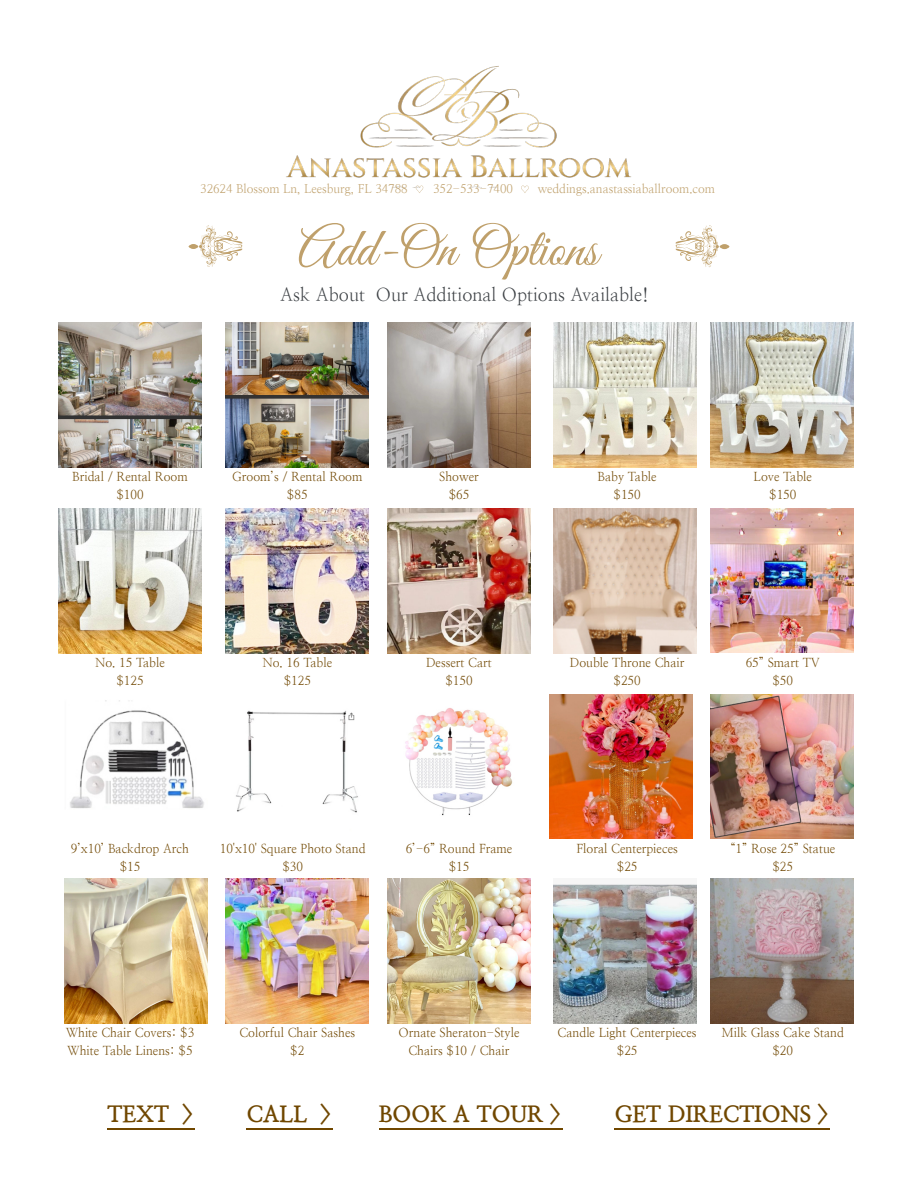
<style>
.page{position:relative;width:918px;height:1188px;background:#fff}
.page>*{position:absolute;margin:0;border:0;box-sizing:border-box;transform-origin:0 0}
.t1{font:54px "Great Vibes";color:#bfa06b}
.t2{font:800 22.5px "Nanum Myeongjo";color:#704700}
.t3{font:18px "Nanum Myeongjo";color:#3c4044}
.t4{font:12.45px/17.4px "Nanum Myeongjo";color:#704700;text-align:center}
.t5{font:12px "Nanum Myeongjo";color:#bfa06b}
</style>
<div class="page">
<div style="left:719px;top:244px;width:11px;height:5px;background:#bfa06b;border-radius:50%"></div>
<svg style="left:675px;top:225px;width:44px;height:43px"></svg>
<div style="left:188px;top:244px;width:10px;height:5px;background:#bfa06b;border-radius:50%"></div>
<svg style="left:199px;top:226px;width:44px;height:41px"></svg>
<img style="left:286px;top:66px;width:345px;height:122px">
<svg style="left:416px;top:186px;width:7px;height:7px"></svg>
<svg style="left:521px;top:186px;width:8px;height:7px"></svg>
<img style="left:58px;top:323px;width:144px;height:144px">
<img style="left:226px;top:323px;width:143px;height:144px">
<img style="left:711px;top:323px;width:143px;height:144px">
<img style="left:58px;top:508px;width:144px;height:145px">
<img style="left:226px;top:508px;width:143px;height:145px">
<img style="left:553px;top:323px;width:144px;height:144px">
<img style="left:387px;top:508px;width:143px;height:145px">
<img style="left:553px;top:508px;width:144px;height:145px">
<img style="left:70px;top:700px;width:134px;height:109px">
<img style="left:236px;top:710px;width:122px;height:103px">
<img style="left:550px;top:694px;width:143px;height:145px">
<img style="left:711px;top:694px;width:143px;height:145px">
<img style="left:405px;top:708px;width:108px;height:108px">
<img style="left:711px;top:508px;width:143px;height:145px">
<img style="left:64px;top:879px;width:143px;height:144px">
<img style="left:226px;top:879px;width:143px;height:144px">
<img style="left:387px;top:879px;width:143px;height:144px">
<img style="left:553px;top:884px;width:144px;height:139px">
<img style="left:711px;top:879px;width:143px;height:144px">
<img style="left:387px;top:323px;width:143px;height:144px">
<hr style="left:108px;top:1128px;width:87px;height:1px;background:#704700">
<hr style="left:247px;top:1128px;width:86px;height:1px;background:#704700">
<hr style="left:379px;top:1128px;width:184px;height:1px;background:#704700">
<hr style="left:615px;top:1128px;width:215px;height:1px;background:#704700">
<p class="t5" style="left:200px;top:184px;width:209px">32624 Blossom Ln, Leesburg, FL 34788</p>
<p class="t5" style="left:433px;top:184px;width:81px">352-533-7400</p>
<p class="t5" style="left:538px;top:184px;width:179px">weddings.anastassiaballroom.com</p>
<h1 class="t1" style="left:298px;top:219px;width:302px">Add-On Options</h1>
<h3 class="t3" style="left:280px;top:287px;width:370px">Ask About Our Additional Options Available!</h3>
<p class="t4" style="left:72px;top:469px;width:117px">Bridal / Rental Room $100</p>
<p class="t4" style="left:232px;top:469px;width:132px">Groom’s / Rental Room $85</p>
<p class="t4" style="left:439px;top:469px;width:41px">Shower $65</p>
<p class="t4" style="left:598px;top:469px;width:61px">Baby Table $150</p>
<p class="t4" style="left:754px;top:469px;width:60px">Love Table $150</p>
<p class="t4" style="left:95px;top:655px;width:71px">No. 15 Table $125</p>
<p class="t4" style="left:262px;top:655px;width:71px">No. 16 Table $125</p>
<p class="t4" style="left:426px;top:655px;width:67px">Dessert Cart $150</p>
<p class="t4" style="left:570px;top:655px;width:116px">Double Throne Chair $250</p>
<p class="t4" style="left:746px;top:655px;width:76px">65” Smart TV $50</p>
<p class="t4" style="left:71px;top:841px;width:120px">9’x10’ Backdrop Arch $15</p>
<p class="t4" style="left:220px;top:841px;width:147px">10'x10' Square Photo Stand $30</p>
<p class="t4" style="left:406px;top:841px;width:108px">6’-6” Round Frame $15</p>
<p class="t4" style="left:577px;top:841px;width:103px">Floral Centerpieces $25</p>
<p class="t4" style="left:730px;top:841px;width:107px">“1” Rose 25” Statue $25</p>
<p class="t4" style="left:66px;top:1025px;width:130px;text-align:left">White Chair Covers: $3<br>White Table Linens: $5</p>
<p class="t4" style="left:239px;top:1025px;width:117px">Colorful Chair Sashes $2</p>
<p class="t4" style="left:399px;top:1025px;width:122px">Ornate Sheraton-Style<br>Chairs $10 / Chair</p>
<p class="t4" style="left:558px;top:1025px;width:141px">Candle Light Centerpieces $25</p>
<p class="t4" style="left:721px;top:1025px;width:124px">Milk Glass Cake Stand $20</p>
<h2 class="t2" style="left:108px;top:1104px;width:89px">TEXT &gt;</h2>
<h2 class="t2" style="left:247px;top:1104px;width:88px">CALL &gt;</h2>
<h2 class="t2" style="left:379px;top:1104px;width:185px">BOOK A TOUR &gt;</h2>
<h2 class="t2" style="left:615px;top:1104px;width:217px">GET DIRECTIONS &gt;</h2>
</div>
